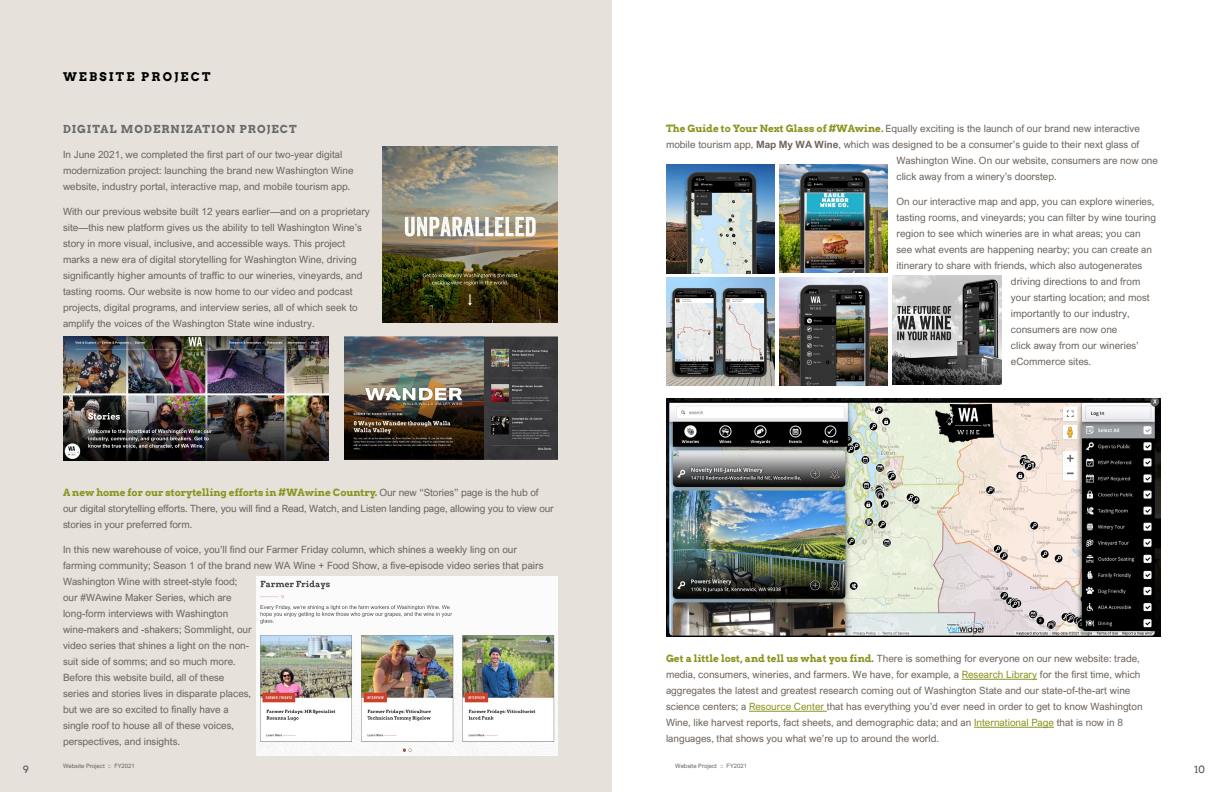
<style>
.page{position:relative;width:1224px;height:792px;background:#fff}
.page>*{position:absolute;margin:0;border:0;box-sizing:border-box;transform-origin:0 0}
.t1{font:700 12px "Arvo";letter-spacing:.18em;color:#000}
.t2{font:700 11px "Arvo";letter-spacing:.09em;color:#696a6c}
.t3{font:10px/16px "Arial Nova";color:#6d645d}
.t4{font:700 10px "Arvo";color:#8a941e}
.t5{font:10px "Arvo";color:#4d4d4f}
.t6{font:6px "Arial Nova";color:#6d645d}
.s1{font-family:"Arial Nova";font-weight:400;color:#6d645d}
.s2{font-family:"Arvo";font-weight:700;color:#8a941e}
.s3{font-weight:700}
.s4{color:#8a941e}
</style>
<div class="page">
<div style="left:0;top:0;width:612px;height:792px;background:#e6e1db"></div>
<img style="left:382px;top:146px;width:176px;height:176px">
<img style="left:345px;top:337px;width:213px;height:123px">
<img style="left:63px;top:337px;width:266px;height:124px">
<img style="left:893px;top:275px;width:109px;height:109px">
<img style="left:666px;top:398px;width:495px;height:239px">
<img style="left:666px;top:165px;width:109px;height:108px">
<img style="left:780px;top:277px;width:107px;height:108px">
<img style="left:666px;top:277px;width:109px;height:109px">
<img style="left:780px;top:165px;width:107px;height:107px">
<img style="left:257px;top:577px;width:301px;height:179px">
<hr style="left:962px;top:679px;width:75px;height:1px;background:#8a941e">
<hr style="left:749px;top:711px;width:78px;height:1px;background:#8a941e">
<hr style="left:974px;top:727px;width:80px;height:1px;background:#8a941e">
<p class="t1" style="left:63px;top:69px;width:149px">WEBSITE PROJECT</p>
<p class="t2" style="left:63px;top:122px;width:235px">DIGITAL MODERNIZATION PROJECT</p>
<p class="t3" style="left:63px;top:147px;width:292px">In June 2021, we completed the first part of our two-year digital modernization project: launching the brand new Washington Wine website, industry portal, interactive map, and mobile tourism app.</p>
<p class="t3" style="left:63px;top:204px;width:308px">With our previous website built 12 years earlier—and on a proprietary site—this new platform gives us the ability to tell Washington Wine’s story in more visual, inclusive, and accessible ways. This project marks a new era of digital storytelling for Washington Wine, driving significantly higher amounts of traffic to our wineries, vineyards, and tasting rooms. Our website is now home to our video and podcast projects, digital programs, and interview series, all of which seek to amplify the voices of the Washington State wine industry.</p>
<p class="t4" style="left:63px;top:486px;width:477px">A new home for our storytelling efforts in #WAwine Country. <span class="s1">Our new “Stories” page is the hub of</span></p>
<p class="t3" style="left:63px;top:501px;width:492px">our digital storytelling efforts. There, you will find a Read, Watch, and Listen landing page, allowing you to view our stories in your preferred form.</p>
<p class="t3" style="left:63px;top:542px;width:482px">In this new warehouse of voice, you’ll find our Farmer Friday column, which shines a weekly ling on our farming community; Season 1 of the brand new WA Wine + Food Show, a five-episode video series that pairs Washington Wine with street-style food;<br>our #WAwine Maker Series, which are<br>long-form interviews with Washington<br>wine-makers and -shakers; Sommlight, our<br>video series that shines a light on the non-<br>suit side of somms; and so much more.<br>Before this website build, all of these<br>series and stories lives in disparate places,<br>but we are so excited to finally have a<br>single roof to house all of these voices,<br>perspectives, and insights.</p>
<p class="t3" style="left:666px;top:121px;width:475px"><span class="s2">The Guide to Your Next Glass of #WAwine.</span> Equally exciting is the launch of our brand new interactive</p>
<p class="t3" style="left:666px;top:137px;width:475px">mobile tourism app, <span class="s3">Map My WA Wine</span>, which was designed to be a consumer’s guide to their next glass of</p>
<p class="t3" style="left:896px;top:153px;width:263px">Washington Wine. On our website, consumers are now one</p>
<p class="t3" style="left:896px;top:169px;width:162px">click away from a winery’s doorstep.</p>
<p class="t3" style="left:896px;top:194px;width:259px">On our interactive map and app, you can explore wineries,</p>
<p class="t3" style="left:896px;top:210px;width:261px">tasting rooms, and vineyards; you can filter by wine touring</p>
<p class="t3" style="left:896px;top:226px;width:246px">region to see which wineries are in what areas; you can</p>
<p class="t3" style="left:896px;top:242px;width:257px">see what events are happening nearby; you can create an</p>
<p class="t3" style="left:896px;top:258px;width:247px">itinerary to share with friends, which also autogenerates</p>
<p class="t3" style="left:1011px;top:274px;width:131px">driving directions to and from</p>
<p class="t3" style="left:1011px;top:290px;width:140px">your starting location; and most</p>
<p class="t3" style="left:1011px;top:306px;width:120px">importantly to our industry,</p>
<p class="t3" style="left:1011px;top:322px;width:108px">consumers are now one</p>
<p class="t3" style="left:1011px;top:338px;width:129px">click away from our wineries’</p>
<p class="t3" style="left:1011px;top:354px;width:82px">eCommerce sites.</p>
<p class="t3" style="left:666px;top:651px;width:478px"><span class="s2">Get a little lost, and tell us what you find.</span> There is something for everyone on our new website: trade, media, consumers, wineries, and farmers. We have, for example, a <span class="s4">Research Library</span> for the first time, which aggregates the latest and greatest research coming out of Washington State and our state-of-the-art wine science centers; a <span class="s4">Resource Center</span> that has everything you’d ever need in order to get to know Washington Wine, like harvest reports, fact sheets, and demographic data; and an <span class="s4">International Page</span> that is now in 8 languages, that shows you what we’re up to around the world.</p>
<p class="t6" style="left:63px;top:763px;width:73px">Website Project :: FY2021</p>
<p class="t6" style="left:675px;top:763px;width:73px">Website Project :: FY2021</p>
<p class="t5" style="left:23px;top:763px;width:8px">9</p>
<p class="t5" style="left:1194px;top:763px;width:12px">10</p>
</div>
